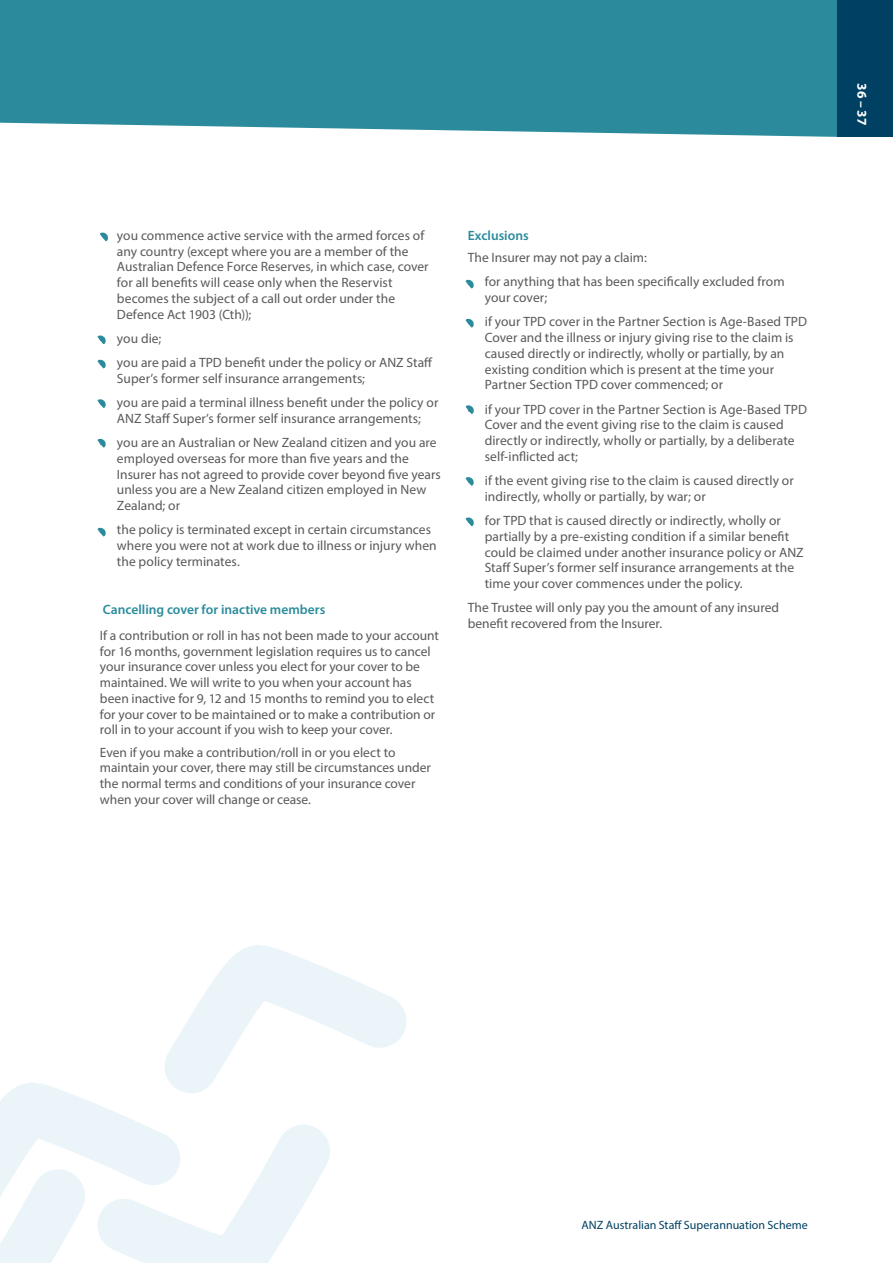
<style>
.page{position:relative;width:893px;height:1263px;background:#fff}
.page>*{position:absolute;margin:0;border:0;box-sizing:border-box;transform-origin:0 0}
.t1{font:13.5px/15.8px "Myriad Pro";color:#58595b}
.t2{font:600 13.5px "Myriad Pro";color:#2b8b9c}
.t3{font:700 13.5px "Myriad Pro";color:#fff}
.t4{font:12px "Myriad Pro";color:#004062}
</style>
<div class="page">
<svg style="left:203px;top:1129px;width:127px;height:134px"></svg>
<svg style="left:0;top:1082px;width:203px;height:181px"></svg>
<svg style="left:123px;top:945px;width:283px;height:184px"></svg>
<div style="left:0;top:0;width:838px;height:137px;background:#2b8b9c"></div>
<div style="left:838px;top:0;width:55px;height:137px;background:#004062"></div>
<svg style="left:466px;top:405px;width:8px;height:9px"></svg>
<svg style="left:466px;top:477px;width:8px;height:9px"></svg>
<svg style="left:98px;top:528px;width:8px;height:8px"></svg>
<svg style="left:100px;top:232px;width:8px;height:9px"></svg>
<svg style="left:98px;top:335px;width:8px;height:9px"></svg>
<svg style="left:98px;top:360px;width:8px;height:8px"></svg>
<svg style="left:466px;top:319px;width:8px;height:8px"></svg>
<svg style="left:98px;top:399px;width:8px;height:9px"></svg>
<svg style="left:98px;top:439px;width:8px;height:8px"></svg>
<svg style="left:466px;top:280px;width:8px;height:8px"></svg>
<svg style="left:466px;top:517px;width:8px;height:9px"></svg>
<p class="t1" style="left:117px;top:227px;width:313px;text-indent:-14px">• you commence active service with the armed forces of any country (except where you are a member of the Australian Defence Force Reserves, in which case, cover for all benefits will cease only when the Reservist becomes the subject of a call out order under the Defence Act 1903 (Cth));</p>
<p class="t1" style="left:100px;top:330px;width:63px">• you die;</p>
<p class="t1" style="left:117px;top:354px;width:317px;text-indent:-17px">• you are paid a TPD benefit under the policy or ANZ Staff<br>Super’s former self insurance arrangements;</p>
<p class="t1" style="left:100px;top:394px;width:340px;text-align:center">• you are paid a terminal illness benefit under the policy or<br>ANZ Staff Super’s former self insurance arrangements;</p>
<p class="t1" style="left:117px;top:434px;width:325px;text-indent:-17px">• you are an Australian or New Zealand citizen and you are employed overseas for more than five years and the Insurer has not agreed to provide cover beyond five years unless you are a New Zealand citizen employed in New Zealand; or</p>
<p class="t1" style="left:117px;top:522px;width:321px;text-indent:-17px">• the policy is terminated except in certain circumstances where you were not at work due to illness or injury when the policy terminates.</p>
<p class="t2" style="left:103px;top:600px;width:224px">Cancelling cover for inactive members</p>
<p class="t1" style="left:100px;top:627px;width:341px">If a contribution or roll in has not been made to your account for 16 months, government legislation requires us to cancel your insurance cover unless you elect for your cover to be maintained. We will write to you when your account has been inactive for 9, 12 and 15 months to remind you to elect for your cover to be maintained or to make a contribution or roll in to your account if you wish to keep your cover.</p>
<p class="t1" style="left:100px;top:744px;width:333px">Even if you make a contribution/roll in or you elect to maintain your cover, there may still be circumstances under the normal terms and conditions of your insurance cover when your cover will change or cease.</p>
<p class="t2" style="left:468px;top:227px;width:62px">Exclusions</p>
<p class="t1" style="left:468px;top:249px;width:181px">The Insurer may not pay a claim:</p>
<p class="t1" style="left:485px;top:274px;width:301px;text-indent:-17px">• for anything that has been specifically excluded from your cover;</p>
<p class="t1" style="left:485px;top:314px;width:324px;text-indent:-17px">• if your TPD cover in the Partner Section is Age-Based TPD Cover and the illness or injury giving rise to the claim is caused directly or indirectly, wholly or partially, by an existing condition which is present at the time your Partner Section TPD cover commenced; or</p>
<p class="t1" style="left:485px;top:401px;width:324px;text-indent:-17px">• if your TPD cover in the Partner Section is Age-Based TPD Cover and the event giving rise to the claim is caused directly or indirectly, wholly or partially, by a deliberate self-inflicted act;</p>
<p class="t1" style="left:485px;top:472px;width:311px;text-indent:-17px">• if the event giving rise to the claim is caused directly or indirectly, wholly or partially, by war; or</p>
<p class="t1" style="left:485px;top:512px;width:320px;text-indent:-17px">• for TPD that is caused directly or indirectly, wholly or partially by a pre‑existing condition if a similar benefit could be claimed under another insurance policy or ANZ Staff Super’s former self insurance arrangements at the time your cover commences under the policy.</p>
<p class="t1" style="left:468px;top:600px;width:313px">The Trustee will only pay you the amount of any insured benefit recovered from the Insurer.</p>
<p class="t3" style="left:871px;top:83px;width:43px;rotate:90deg">36 – 37</p>
<p class="t4" style="left:582px;top:1218px;width:228px">ANZ Australian Staff Superannuation Scheme</p>
</div>
